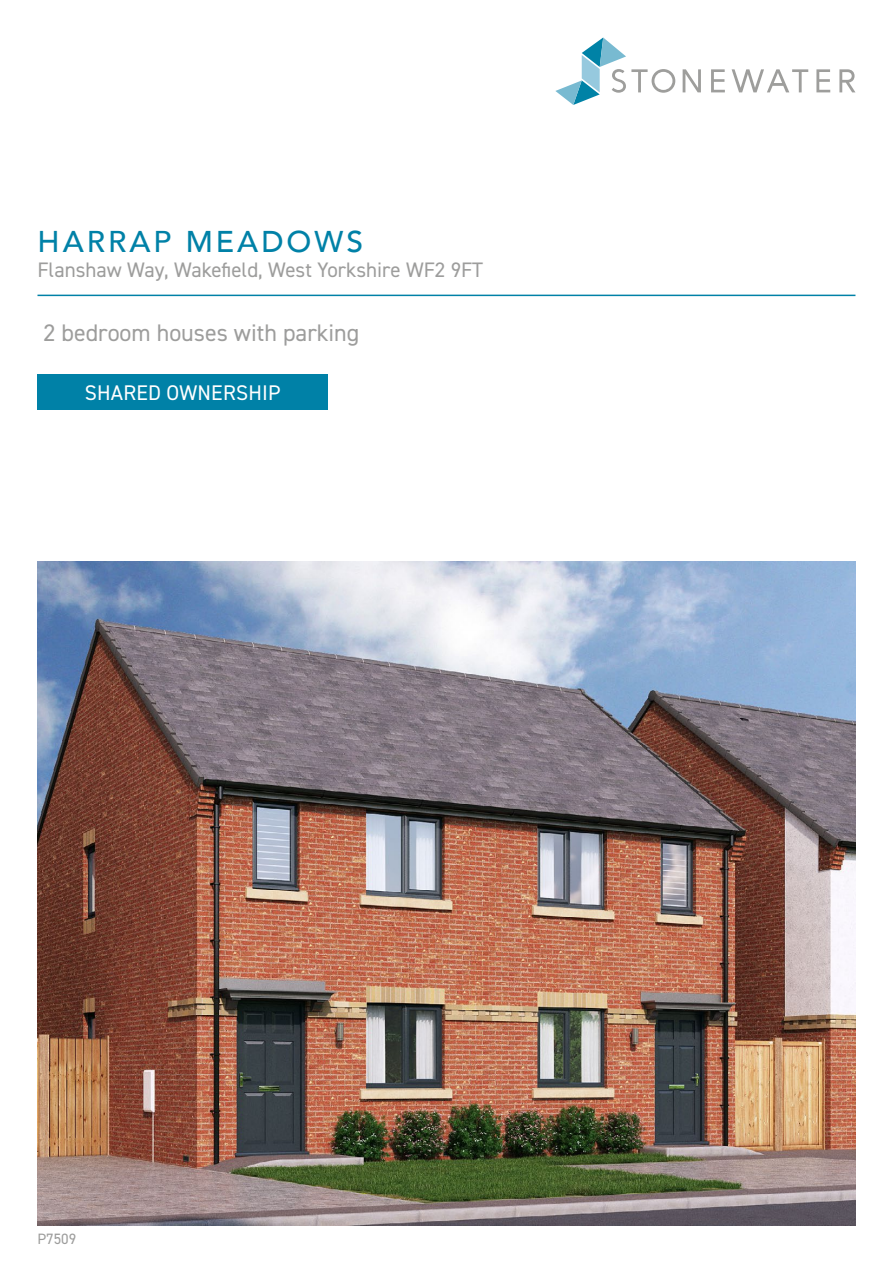
<style>
.page{position:relative;width:893px;height:1263px;background:#fff}
.page>*{position:absolute;margin:0;border:0;box-sizing:border-box;transform-origin:0 0}
.t1{font:500 30px "Avenir";letter-spacing:.1em;color:#0081a7}
.t2{font:24px "DIN2014";color:#9d9d9c}
.t3{font:21.3px "DIN2014";letter-spacing:.01em;color:#fff}
.t4{font:21px "DIN2014";color:#9d9d9c}
.t5{font:15px "DIN2014";color:#9d9d9c}
</style>
<div class="page">
<svg style="left:555px;top:38px;width:120px;height:67px"></svg>
<svg style="left:683px;top:69px;width:18px;height:23px"></svg>
<svg style="left:711px;top:69px;width:14px;height:23px"></svg>
<svg style="left:732px;top:69px;width:76px;height:23px"></svg>
<svg style="left:816px;top:69px;width:14px;height:23px"></svg>
<svg style="left:839px;top:69px;width:16px;height:23px"></svg>
<hr style="left:38px;top:295px;width:817px;height:1px;background:#0081a7">
<div style="left:38px;top:374px;width:290px;height:36px;background:#0081a7"></div>
<img style="left:38px;top:562px;width:817px;height:663px">
<h1 class="t1" style="left:38px;top:216px;width:327px">HARRAP MEADOWS</h1>
<p class="t4" style="left:38px;top:257px;width:447px">Flanshaw Way, Wakefield, West Yorkshire WF2 9FT</p>
<p class="t2" style="left:44px;top:318px;width:317px">2 bedroom houses with parking</p>
<p class="t3" style="left:85px;top:380px;width:197px">SHARED OWNERSHIP</p>
<p class="t5" style="left:38px;top:1230px;width:40px">P7509</p>
</div>
